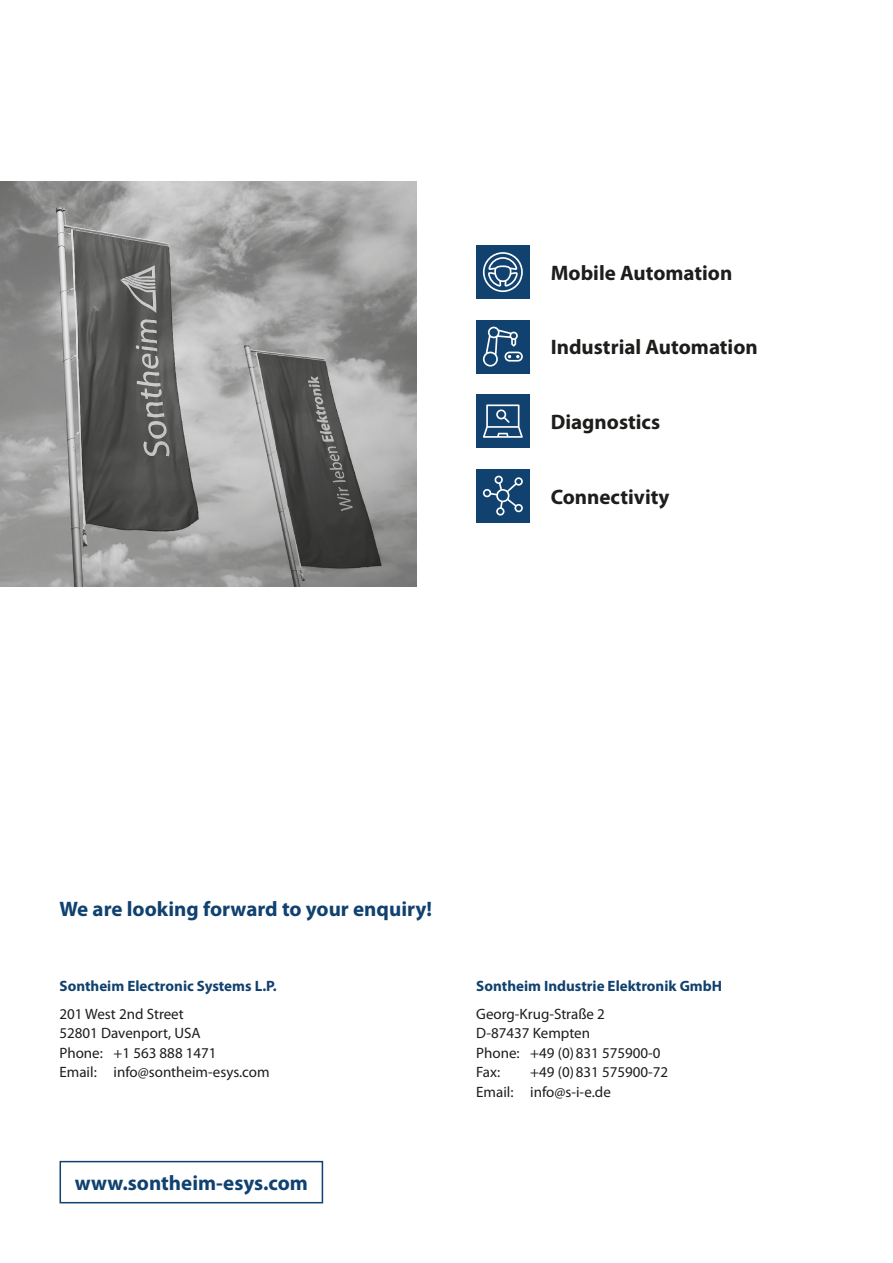
<style>
.page{position:relative;width:893px;height:1263px;background:#fff}
.page>*{position:absolute;margin:0;border:0;box-sizing:border-box;transform-origin:0 0}
.t1{font:700 21px "Myriad Pro";color:#1d1d1b}
.t2{font:700 21px "Myriad Pro";color:#10416f}
.t3{font:15px/19.5px "Myriad Pro";color:#1d1d1b}
.t4{font:700 15px "Myriad Pro";color:#10416f}
</style>
<div class="page">
<img style="left:0;top:182px;width:417px;height:404px">
<div style="left:476px;top:245px;width:53px;height:54px;background:#10416f"></div>
<svg style="left:483px;top:252px;width:40px;height:40px"></svg>
<div style="left:476px;top:320px;width:53px;height:53px;background:#10416f"></div>
<svg style="left:483px;top:327px;width:40px;height:40px"></svg>
<div style="left:476px;top:469px;width:53px;height:53px;background:#10416f"></div>
<svg style="left:483px;top:475px;width:40px;height:41px"></svg>
<div style="left:476px;top:394px;width:53px;height:54px;background:#10416f"></div>
<svg style="left:483px;top:404px;width:40px;height:34px"></svg>
<div style="left:60px;top:1161px;width:263px;height:42px;border:2px solid #10416f"></div>
<h1 class="t1" style="left:551px;top:259px;width:183px">Mobile Automation</h1>
<h1 class="t1" style="left:551px;top:334px;width:209px">Industrial Automation</h1>
<h1 class="t1" style="left:551px;top:408px;width:111px">Diagnostics</h1>
<h1 class="t1" style="left:551px;top:483px;width:120px">Connectivity</h1>
<h1 class="t2" style="left:60px;top:895px;width:374px">We are looking forward to your enquiry!</h1>
<p class="t4" style="left:60px;top:976px;width:219px">Sontheim Electronic Systems L.P.</p>
<p class="t3" style="left:60px;top:1004px;width:212px">201 West 2nd Street<br>52801 Davenport, USA<br>Phone: +1 563 888 1471<br>Email: info@sontheim-esys.com</p>
<h1 class="t2" style="left:75px;top:1169px;width:235px">www.sontheim-esys.com</h1>
<p class="t4" style="left:476px;top:976px;width:247px">Sontheim Industrie Elektronik GmbH</p>
<p class="t3" style="left:476px;top:1004px;width:186px">Georg-Krug-Straße 2<br>D-87437 Kempten<br>Phone: +49 (0)831 575900-0<br>Fax:</p>
<p class="t3" style="left:476px;top:1062px;width:194px;text-indent:54px">+49 (0)831 575900-72<br>Email: info@s-i-e.de</p>
</div>
